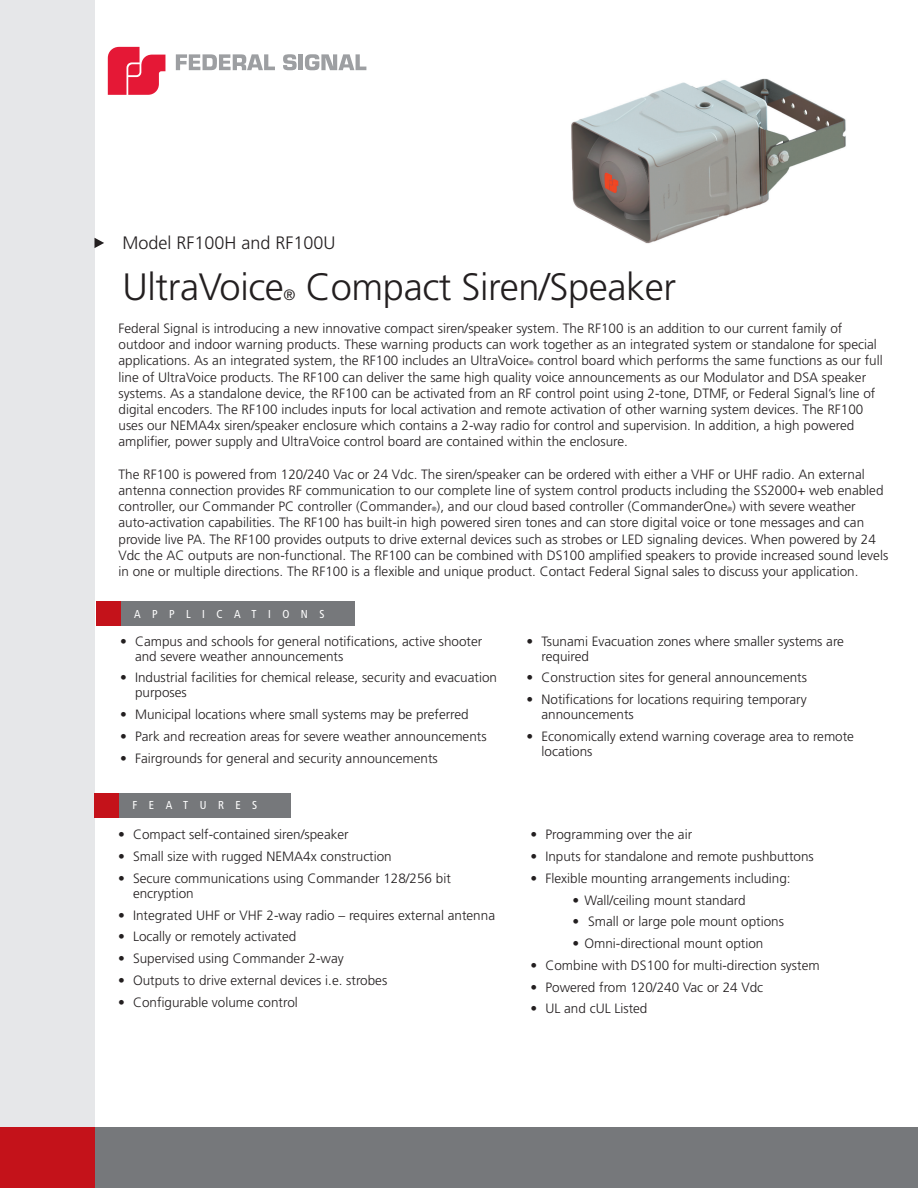
<style>
.page{position:relative;width:918px;height:1188px;background:#fff}
.page>*{position:absolute;margin:0;border:0;box-sizing:border-box;transform-origin:0 0}
.t1{font:300 38.1px "Frutiger LT Std";letter-spacing:-.01em;color:#231f20}
.t2{font:300 18px "Frutiger LT Std";color:#231f20}
.t3{font:300 15px "Frutiger LT Std";color:#231f20}
.t4{font:300 13.5px/16.2px "Frutiger LT Std";color:#231f20}
.t5{font:condensed 11.55px "Frutiger LT Std";letter-spacing:1em;color:#fff}
.t6{font:300 6px "Frutiger LT Std";color:#231f20}
</style>
<div class="page">
<div style="left:93px;top:1127px;width:825px;height:61px;background:#76787b"></div>
<div style="left:0;top:0;width:94px;height:1188px;background:#e6e7e9"></div>
<div style="left:0;top:1127px;width:94px;height:61px;background:#c4121a"></div>
<svg style="left:176px;top:54px;width:99px;height:16px"></svg>
<svg style="left:283px;top:54px;width:14px;height:16px"></svg>
<hr style="left:299px;top:54px;width:4px;height:16px;background:#9d9fa2">
<svg style="left:305px;top:54px;width:61px;height:16px"></svg>
<svg style="left:108px;top:47px;width:57px;height:48px"></svg>
<svg style="left:94px;top:238px;width:10px;height:10px"></svg>
<img style="left:571px;top:78px;width:275px;height:166px">
<div style="left:94px;top:793px;width:26px;height:25px;background:#c4121a"></div>
<div style="left:119px;top:793px;width:172px;height:25px;background:#76787b"></div>
<div style="left:96px;top:601px;width:26px;height:25px;background:#c4121a"></div>
<div style="left:121px;top:601px;width:234px;height:25px;background:#76787b"></div>
<h2 class="t2" style="left:122px;top:233px;width:215px">Model RF100H and RF100U</h2>
<h1 class="t1" style="left:122px;top:265px;width:163px">UltraVoice</h1>
<h1 class="t1" style="left:306px;top:265px;width:372px">Compact Siren/Speaker</h1>
<p class="t3" style="left:284px;top:286px;width:13px">®</p>
<p class="t4" style="left:119px;top:320px;width:760px">Federal Signal is introducing a new innovative compact siren/speaker system. The RF100 is an addition to our current family of outdoor and indoor warning products. These warning products can work together as an integrated system or standalone for special applications. As an integrated system, the RF100 includes an UltraVoice</p>
<p class="t4" style="left:119px;top:353px;width:766px;text-indent:419px">control board which performs the same functions as our full line of UltraVoice products. The RF100 can deliver the same high quality voice announcements as our Modulator and DSA speaker systems. As a standalone device, the RF100 can be activated from an RF control point using 2-tone, DTMF, or Federal Signal’s line of digital encoders. The RF100 includes inputs for local activation and remote activation of other warning system devices. The RF100 uses our NEMA4x siren/speaker enclosure which contains a 2-way radio for control and supervision. In addition, a high powered amplifier, power supply and UltraVoice control board are contained within the enclosure.</p>
<p class="t4" style="left:119px;top:466px;width:767px">The RF100 is powered from 120/240 Vac or 24 Vdc. The siren/speaker can be ordered with either a VHF or UHF radio. An external antenna connection provides RF communication to our complete line of system control products including the SS2000+ web enabled controller, our Commander PC controller (Commander ), and our cloud based controller (CommanderOne ) with severe weather</p>
<p class="t6" style="left:529px;top:360px;width:6px">®</p>
<p class="t6" style="left:432px;top:506px;width:6px">®</p>
<p class="t6" style="left:727px;top:506px;width:6px">®</p>
<p class="t4" style="left:119px;top:515px;width:771px">auto-activation capabilities. The RF100 has built-in high powered siren tones and can store digital voice or tone messages and can provide live PA. The RF100 provides outputs to drive external devices such as strobes or LED signaling devices. When powered by 24<br>Vdc the AC outputs are non-functional. The RF100 can be combined with DS100 amplified speakers to provide increased sound levels in one or multiple directions. The RF100 is a flexible and unique product. Contact Federal Signal sales to discuss your application.</p>
<p class="t5" style="left:134px;top:607px;width:192px">APPLICATIONS</p>
<p class="t4" style="left:135px;top:634px;width:349px;line-height:15px;text-indent:-15px">• Campus and schools for general notifications, active shooter and severe weather announcements</p>
<p class="t4" style="left:135px;top:670px;width:363px;line-height:15px;text-indent:-15px">• Industrial facilities for chemical release, security and evacuation purposes</p>
<p class="t4" style="left:120px;top:706px;width:350px">• Municipal locations where small systems may be preferred</p>
<p class="t4" style="left:120px;top:728px;width:368px">• Park and recreation areas for severe weather announcements</p>
<p class="t4" style="left:120px;top:750px;width:319px">• Fairgrounds for general and security announcements</p>
<p class="t5" style="left:133px;top:799px;width:126px">FEATURES</p>
<p class="t4" style="left:118px;top:827px;width:232px">• Compact self-contained siren/speaker</p>
<p class="t4" style="left:118px;top:849px;width:275px">• Small size with rugged NEMA4x construction</p>
<p class="t4" style="left:133px;top:871px;width:319px;line-height:15px;text-indent:-15px">• Secure communications using Commander 128/256 bit encryption</p>
<p class="t4" style="left:118px;top:907px;width:379px">• Integrated UHF or VHF 2-way radio – requires external antenna</p>
<p class="t4" style="left:118px;top:929px;width:180px">• Locally or remotely activated</p>
<p class="t4" style="left:118px;top:951px;width:227px">• Supervised using Commander 2-way</p>
<p class="t4" style="left:118px;top:972px;width:271px">• Outputs to drive external devices i.e. strobes</p>
<p class="t4" style="left:118px;top:994px;width:181px">• Configurable volume control</p>
<p class="t4" style="left:542px;top:634px;width:304px;line-height:15px;text-indent:-15px">• Tsunami Evacuation zones where smaller systems are required</p>
<p class="t4" style="left:527px;top:670px;width:282px">• Construction sites for general announcements</p>
<p class="t4" style="left:542px;top:692px;width:267px;line-height:15px;text-indent:-15px">• Notifications for locations requiring temporary announcements</p>
<p class="t4" style="left:542px;top:729px;width:314px;line-height:15px;text-indent:-15px">• Economically extend warning coverage area to remote locations</p>
<p class="t4" style="left:530px;top:827px;width:163px">• Programming over the air</p>
<p class="t4" style="left:530px;top:849px;width:285px">• Inputs for standalone and remote pushbuttons</p>
<p class="t4" style="left:530px;top:870px;width:262px">• Flexible mounting arrangements including:</p>
<p class="t4" style="left:572px;top:892px;width:175px">• Wall/ceiling mount standard</p>
<p class="t4" style="left:572px;top:914px;width:213px">• Small or large pole mount options</p>
<p class="t4" style="left:572px;top:936px;width:193px">• Omni-directional mount option</p>
<p class="t4" style="left:530px;top:957px;width:291px">• Combine with DS100 for multi-direction system</p>
<p class="t4" style="left:530px;top:979px;width:234px">• Powered from 120/240 Vac or 24 Vdc</p>
<p class="t4" style="left:530px;top:1001px;width:119px">• UL and cUL Listed</p>
</div>
